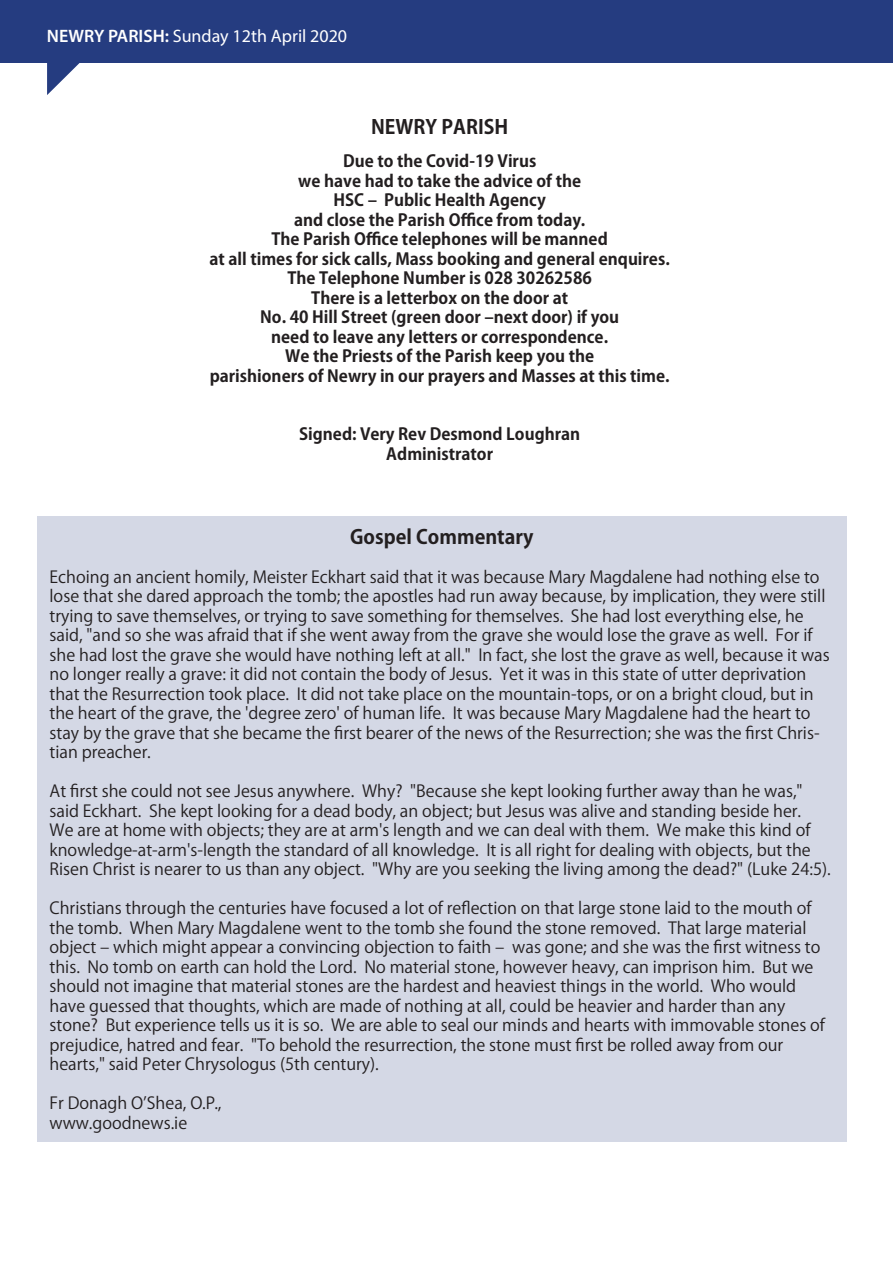
<style>
.page{position:relative;width:893px;height:1263px;background:#fff}
.page>*{position:absolute;margin:0;border:0;box-sizing:border-box;transform-origin:0 0}
.t1{font:700 19.5px "Koz Go Pro";color:#231f20}
.t2{font:18px "Myriad Pro";color:#fff}
.t3{font:16.5px/19.5px "Koz Go Pro";color:#231f20}
.t4{font:700 16.5px/19.5px "Koz Go Pro";color:#231f20;text-align:center}
.s1{font-weight:600}
</style>
<div class="page">
<div style="left:37px;top:516px;width:810px;height:625px;background:#d4d8e5"></div>
<div style="left:0;top:0;width:893px;height:62px;background:#253c80"></div>
<svg style="left:47px;top:62px;width:39px;height:33px"></svg>
<p class="t2" style="left:47px;top:25px;width:302px"><span class="s1">NEWRY PARISH:</span> Sunday 12th April 2020</p>
<p class="t2" style="left:48px;top:27px;width:342px"><span class="s1">NEWRY PARISH:</span> Sunday 31st December 2017</p>
<p class="t1" style="left:371px;top:114px;width:139px">NEWRY PARISH</p>
<p class="t4" style="left:210px;top:153px;width:462px">Due to the Covid-19 Virus<br>we have had to take the advice of the<br>HSC ‒ Public Health Agency<br>and close the Parish Office from today.<br>The Parish Office telephones will be manned<br>at all times for sick calls, Mass booking and general enquires.<br>The Telephone Number is 028 30262586<br>There is a letterbox on the door at<br>No. 40 Hill Street (green door ‒next door) if you<br>need to leave any letters or correspondence.<br>We the Priests of the Parish keep you the<br>parishioners of Newry in our prayers and Masses at this time.</p>
<p class="t4" style="left:299px;top:426px;width:282px">Signed: Very Rev Desmond Loughran<br>Administrator</p>
<p class="t1" style="left:350px;top:524px;width:185px">Gospel Commentary</p>
<p class="t3" style="left:50px;top:567px;width:782px">Echoing an ancient homily, Meister Eckhart said that it was because Mary Magdalene had nothing else to lose that she dared approach the tomb; the apostles had run away because, by implication, they were still trying to save themselves, or trying to save something for themselves. She had lost everything else, he said, "and so she was afraid that if she went away from the grave she would lose the grave as well. For if she had lost the grave she would have nothing left at all." In fact, she lost the grave as well, because it was no longer really a grave: it did not contain the body of Jesus. Yet it was in this state of utter deprivation that the Resurrection took place. It did not take place on the mountain-tops, or on a bright cloud, but in the heart of the grave, the 'degree zero' of human life. It was because Mary Magdalene had the heart to stay by the grave that she became the first bearer of the news of the Resurrection; she was the first Chris&shy;tian preacher.</p>
<p class="t3" style="left:50px;top:782px;width:783px">At first she could not see Jesus anywhere. Why? "Because she kept looking further away than he was," said Eckhart. She kept looking for a dead body, an object; but Jesus was alive and standing beside her.<br>We are at home with objects; they are at arm's length and we can deal with them. We make this kind of knowledge-at-arm's-length the standard of all knowledge. It is all right for dealing with objects, but the Risen Christ is nearer to us than any object. "Why are you seeking the living among the dead?" (Luke 24:5).</p>
<p class="t3" style="left:50px;top:899px;width:777px">Christians through the centuries have focused a lot of reflection on that large stone laid to the mouth of the tomb. When Mary Magdalene went to the tomb she found the stone removed. That large material object ‒ which might appear a convincing objection to faith ‒ was gone; and she was the first witness to this. No tomb on earth can hold the Lord. No material stone, however heavy, can imprison him. But we should not imagine that material stones are the hardest and heaviest things in the world. Who would have guessed that thoughts, which are made of nothing at all, could be heavier and harder than any stone? But experience tells us it is so. We are able to seal our minds and hearts with immovable stones of prejudice, hatred and fear. "To behold the resurrection, the stone must first be rolled away from our hearts," said Peter Chrysologus (5th century).</p>
<p class="t3" style="left:50px;top:1094px;width:173px">Fr Donagh OʼShea, O.P., www.goodnews.ie</p>
</div>
